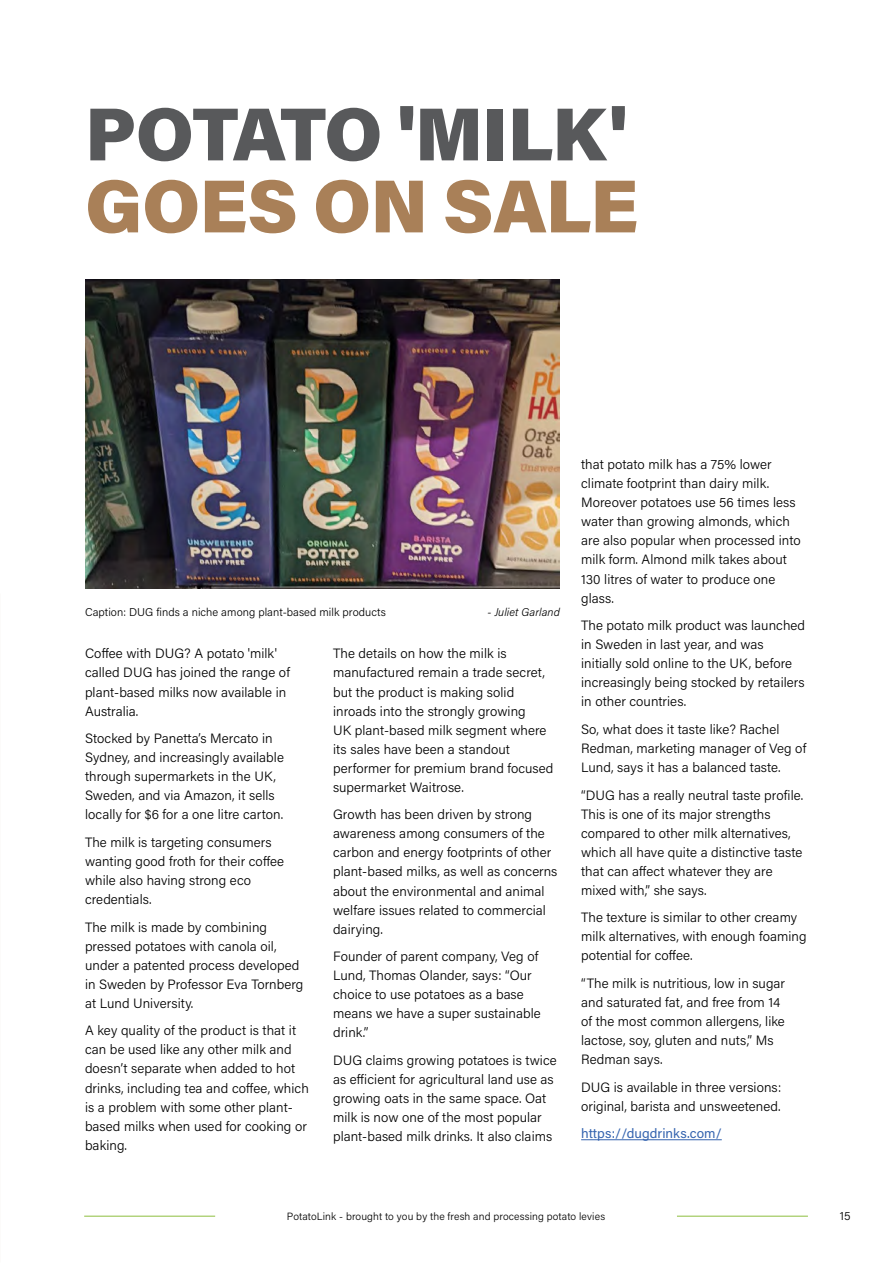
<style>
.page{position:relative;width:893px;height:1263px;background:#fff}
.page>*{position:absolute;margin:0;border:0;box-sizing:border-box;transform-origin:0 0}
.Head_0{font:900 75px/72px "Acumin Pro";letter-spacing:-.01em;color:#58595b}
.Body_copy{font:300 13.5px/19px "Acumin Pro";letter-spacing:.005em;color:#000}
.Body_copy-2{font:13.5px "Acumin Pro";letter-spacing:.005em;color:#3564af}
.t1{font:300 12px "Acumin Pro";color:#000}
.t2{font:300 11.25px "Acumin Pro";letter-spacing:.005em;color:#000}
.t3{font:italic 300 11.25px "Acumin Pro";letter-spacing:.005em;color:#000}
.t4{font:300 10.5px "Acumin Pro";letter-spacing:.01em;color:#000}
.s1{color:#a98058}
</style>
<div class="page">
<hr style="left:581px;top:1139px;width:141px;height:1px;background:#3564af">
<img style="left:85px;top:279px;width:475px;height:310px">
<hr style="left:677px;top:1216px;width:131px;height:1px;background:#8ebe3f">
<hr style="left:84px;top:1216px;width:131px;height:1px;background:#8ebe3f">
<p class="Head_0" style="left:85px;top:94px;width:555px">POTATO 'MILK'<br><span class="s1">GOES ON SALE</span></p>
<p class="t2" style="left:85px;top:604px;width:302px">Caption: DUG finds a niche among plant-based milk products</p>
<p class="t3" style="left:488px;top:604px;width:74px">- Juliet Garland</p>
<p class="Body_copy" style="left:85px;top:644px;width:206px">Coffee with DUG? A potato 'milk' called DUG has joined the range of plant-based milks now available in<br>Australia.</p>
<p class="Body_copy" style="left:85px;top:728px;width:200px">Stocked by Panetta’s Mercato in Sydney, and increasingly available through supermarkets in the UK, Sweden, and via Amazon, it sells locally for $6 for a one litre carton.</p>
<p class="Body_copy" style="left:85px;top:832px;width:201px">The milk is targeting consumers wanting good froth for their coffee while also having strong eco credentials.</p>
<p class="Body_copy" style="left:85px;top:917px;width:220px">The milk is made by combining pressed potatoes with canola oil, under a patented process developed in Sweden by Professor Eva Tornberg at Lund University.</p>
<p class="Body_copy" style="left:85px;top:1020px;width:225px">A key quality of the product is that it can be used like any other milk and doesn’t separate when added to hot drinks, including tea and coffee, which is a problem with some other plant&shy;based milks when used for cooking or baking.</p>
<p class="Body_copy" style="left:333px;top:644px;width:222px">The details on how the milk is manufactured remain a trade secret, but the product is making solid inroads into the strongly growing<br>UK plant-based milk segment where its sales have been a standout performer for premium brand focused supermarket Waitrose.</p>
<p class="Body_copy" style="left:333px;top:804px;width:226px">Growth has been driven by strong awareness among consumers of the carbon and energy footprints of other plant-based milks, as well as concerns about the environmental and animal welfare issues related to commercial dairying.</p>
<p class="Body_copy" style="left:333px;top:946px;width:209px">Founder of parent company, Veg of<br>Lund, Thomas Olander, says: “Our choice to use potatoes as a base means we have a super sustainable drink.”</p>
<p class="Body_copy" style="left:333px;top:1050px;width:225px">DUG claims growing potatoes is twice as efficient for agricultural land use as growing oats in the same space. Oat milk is now one of the most popular plant-based milk drinks. It also claims</p>
<p class="Body_copy" style="left:581px;top:454px;width:221px">that potato milk has a 75% lower climate footprint than dairy milk.<br>Moreover potatoes use 56 times less water than growing almonds, which are also popular when processed into milk form. Almond milk takes about<br>130 litres of water to produce one glass.</p>
<p class="Body_copy" style="left:581px;top:615px;width:226px">The potato milk product was launched in Sweden in last year, and was initially sold online to the UK, before increasingly being stocked by retailers in other countries.</p>
<p class="Body_copy" style="left:581px;top:719px;width:227px">So, what does it taste like? Rachel<br>Redman, marketing manager of Veg of<br>Lund, says it has a balanced taste.</p>
<p class="Body_copy" style="left:581px;top:785px;width:224px">“DUG has a really neutral taste profile.<br>This is one of its major strengths compared to other milk alternatives, which all have quite a distinctive taste that can affect whatever they are mixed with,” she says.</p>
<p class="Body_copy" style="left:581px;top:907px;width:227px">The texture is similar to other creamy milk alternatives, with enough foaming potential for coffee.</p>
<p class="Body_copy" style="left:581px;top:973px;width:205px">“The milk is nutritious, low in sugar and saturated fat, and free from 14 of the most common allergens, like lactose, soy, gluten and nuts,” Ms<br>Redman says.</p>
<p class="Body_copy" style="left:581px;top:1077px;width:202px">DUG is available in three versions: original, barista and unsweetened.</p>
<p class="Body_copy-2" style="left:581px;top:1124px;width:142px">https://dugdrinks.com/</p>
<p class="t4" style="left:287px;top:1209px;width:320px">PotatoLink - brought to you by the fresh and processing potato levies</p>
<p class="t1" style="left:840px;top:1208px;width:12px">15</p>
</div>
